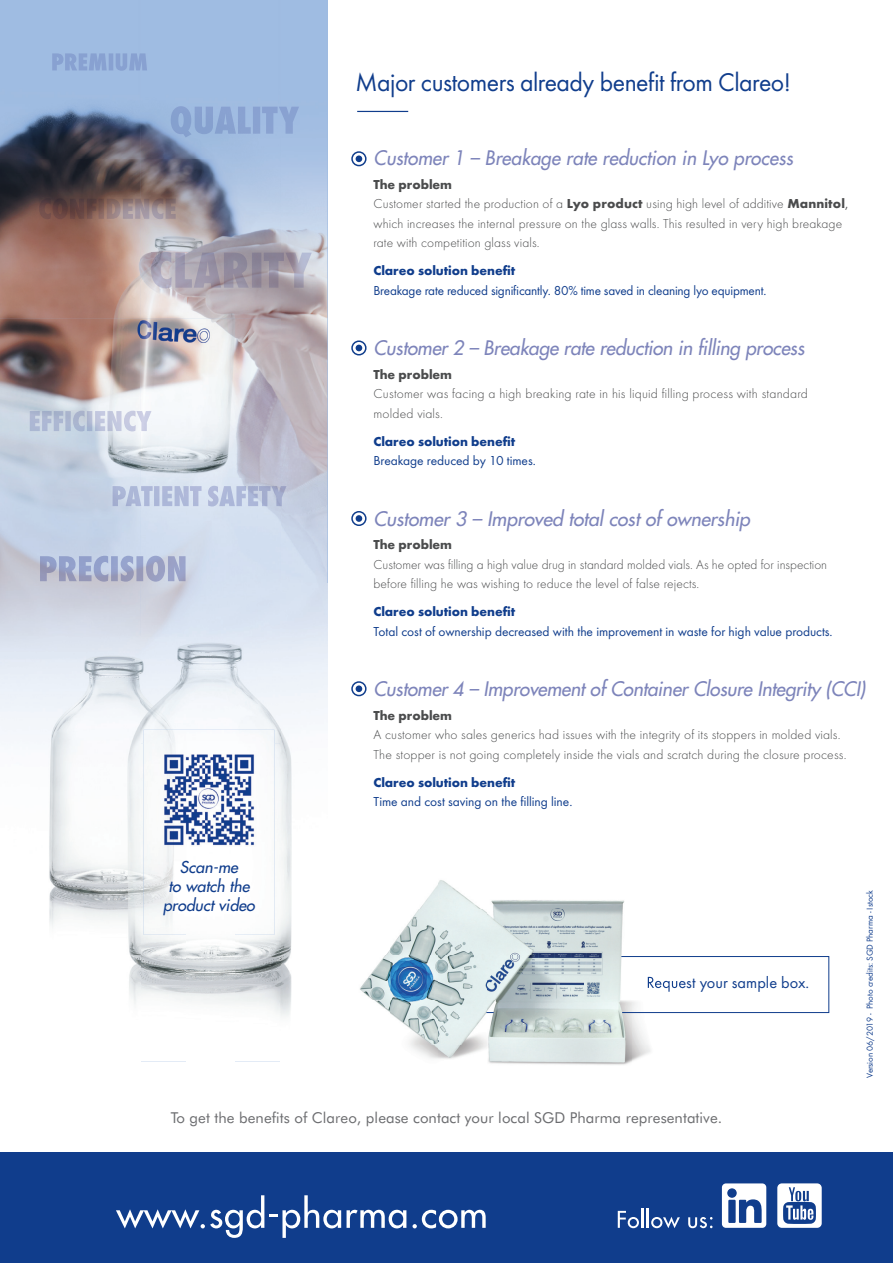
<style>
.page{position:relative;width:893px;height:1263px;background:#fff}
.page>*{position:absolute;margin:0;border:0;box-sizing:border-box;transform-origin:0 0}
.t1{font:26.55px "Futura T";letter-spacing:-.02em;color:#103d8c}
.t2{font:italic 19.5px "Futura";letter-spacing:-.01em;color:#7d84ba}
.t3{font:16.5px "Futura T";color:#103d8c}
.t4{font:italic 15.9px/19px "Futura";color:#103d8c;text-align:center}
.t5{font:15px "Futura BT";letter-spacing:.005em;color:#6c6d70}
.t6{font:300 13.5px/19.5px "Futura T";letter-spacing:.01em;color:#4b4c4d}
.t7{font:13.5px "Futura T";letter-spacing:-.005em;color:#103d8c}
.t8{font:700 13.5px "Futura T";letter-spacing:-.005em;color:#103d8c}
.t9{font:700 13.5px "Futura T";letter-spacing:-.005em;color:#4b4c4d}
.t10{font:9px "Futura T";letter-spacing:-.005em;color:#103d8c}
.s1{font-weight:700}
.s2{font-weight:400}
</style>
<div class="page">
<div style="left:0;top:1152px;width:893px;height:111px;background:#103d8c"></div>
<hr style="left:357px;top:111px;width:51px;height:1px;background:#103d8c">
<svg style="left:116px;top:1195px;width:225px;height:43px"></svg>
<svg style="left:347px;top:1210px;width:59px;height:18px"></svg>
<svg style="left:412px;top:1210px;width:74px;height:18px"></svg>
<svg style="left:618px;top:1211px;width:21px;height:17px"></svg>
<hr style="left:641px;top:1208px;width:2px;height:20px;background:#fff">
<hr style="left:647px;top:1208px;width:2px;height:20px;background:#fff">
<svg style="left:651px;top:1217px;width:29px;height:11px"></svg>
<svg style="left:688px;top:1217px;width:24px;height:11px"></svg>
<svg style="left:722px;top:1183px;width:44px;height:45px"></svg>
<svg style="left:777px;top:1183px;width:45px;height:45px"></svg>
<img style="left:0;top:0;width:281px;height:637px">
<img style="left:281px;top:0;width:46px;height:1017px">
<img style="left:0;top:637px;width:140px;height:367px">
<img style="left:140px;top:637px;width:141px;height:106px">
<img style="left:140px;top:743px;width:47px;height:319px">
<img style="left:234px;top:743px;width:47px;height:319px">
<img style="left:187px;top:940px;width:47px;height:65px">
<img style="left:171px;top:106px;width:128px;height:31px">
<img style="left:39px;top:198px;width:137px;height:21px">
<img style="left:40px;top:556px;width:146px;height:26px">
<img style="left:52px;top:53px;width:95px;height:18px">
<img style="left:30px;top:411px;width:121px;height:20px">
<img style="left:151px;top:252px;width:161px;height:36px">
<img style="left:113px;top:486px;width:173px;height:20px">
<img style="left:144px;top:730px;width:130px;height:205px">
<img style="left:161px;top:752px;width:95px;height:95px">
<div style="left:356px;top:155px;width:6px;height:7px;background:#103d8c;border-radius:50%"></div>
<div style="left:351px;top:151px;width:16px;height:15px;border:2px solid #103d8c;border-radius:50%"></div>
<svg style="left:356px;top:345px;width:6px;height:6px"></svg>
<div style="left:351px;top:340px;width:16px;height:15px;border:2px solid #103d8c;border-radius:50%"></div>
<div style="left:356px;top:515px;width:6px;height:7px;background:#103d8c;border-radius:50%"></div>
<div style="left:351px;top:511px;width:16px;height:15px;border:2px solid #103d8c;border-radius:50%"></div>
<div style="left:356px;top:685px;width:6px;height:7px;background:#103d8c;border-radius:50%"></div>
<div style="left:351px;top:681px;width:16px;height:15px;border:2px solid #103d8c;border-radius:50%"></div>
<img style="left:360px;top:880px;width:321px;height:185px">
<svg style="left:621px;top:956px;width:209px;height:57px"></svg>
<h1 class="t1" style="left:355px;top:67px;width:437px">Major customers already benefit from Clareo!</h1>
<p class="t4" style="left:163px;top:857px;width:93px">Scan-me<br>to watch the product video</p>
<h2 class="t2" style="left:373px;top:145px;width:421px">Customer 1 – Breakage rate reduction in Lyo process</h2>
<p class="t6" style="left:373px;top:174px;width:476px"><span class="s1">The problem<br></span>Customer started the production of a <span class="s1">Lyo product</span> using high level of additive <span class="s1">Mannitol</span><span class="s2">, </span>which increases the internal pressure on the glass walls. This resulted in very high breakage rate with competition glass vials.</p>
<p class="t8" style="left:373px;top:263px;width:143px">Clareo solution benefit</p>
<p class="t7" style="left:373px;top:282px;width:394px">Breakage rate reduced significantly. 80% time saved in cleaning lyo equipment.</p>
<h2 class="t2" style="left:373px;top:335px;width:432px">Customer 2 – Breakage rate reduction in filling process</h2>
<p class="t9" style="left:373px;top:366px;width:80px">The problem</p>
<p class="t6" style="left:373px;top:384px;width:436px">Customer was facing a high breaking rate in his liquid filling process with standard molded vials.</p>
<p class="t8" style="left:373px;top:433px;width:143px">Clareo solution benefit</p>
<p class="t7" style="left:373px;top:453px;width:164px">Breakage reduced by 10 times.</p>
<h2 class="t2" style="left:373px;top:506px;width:378px">Customer 3 – Improved total cost of ownership</h2>
<p class="t9" style="left:373px;top:537px;width:80px">The problem</p>
<p class="t6" style="left:373px;top:554px;width:455px">Customer was filling a high value drug in standard molded vials. As he opted for inspection before filling he was wishing to reduce the level of false rejects.</p>
<p class="t8" style="left:373px;top:604px;width:143px">Clareo solution benefit</p>
<p class="t7" style="left:373px;top:623px;width:461px">Total cost of ownership decreased with the improvement in waste for high value products.</p>
<h2 class="t2" style="left:373px;top:676px;width:493px">Customer 4 – Improvement of Container Closure Integrity (CCI)</h2>
<p class="t9" style="left:373px;top:707px;width:80px">The problem</p>
<p class="t6" style="left:373px;top:725px;width:474px">A customer who sales generics had issues with the integrity of its stoppers in molded vials.<br>The stopper is not going completely inside the vials and scratch during the closure process.</p>
<p class="t8" style="left:373px;top:774px;width:143px">Clareo solution benefit</p>
<p class="t7" style="left:373px;top:794px;width:200px">Time and cost saving on the filling line.</p>
<p class="t3" style="left:646px;top:973px;width:164px">Request your sample box.</p>
<p class="t10" style="left:865px;top:1078px;width:190px;rotate:-90deg">Version 06/2019 - Photo credits: SGD Pharma - Istock</p>
<p class="t5" style="left:171px;top:1109px;width:553px">To get the benefits of Clareo, please contact your local SGD Pharma representative.</p>
</div>
